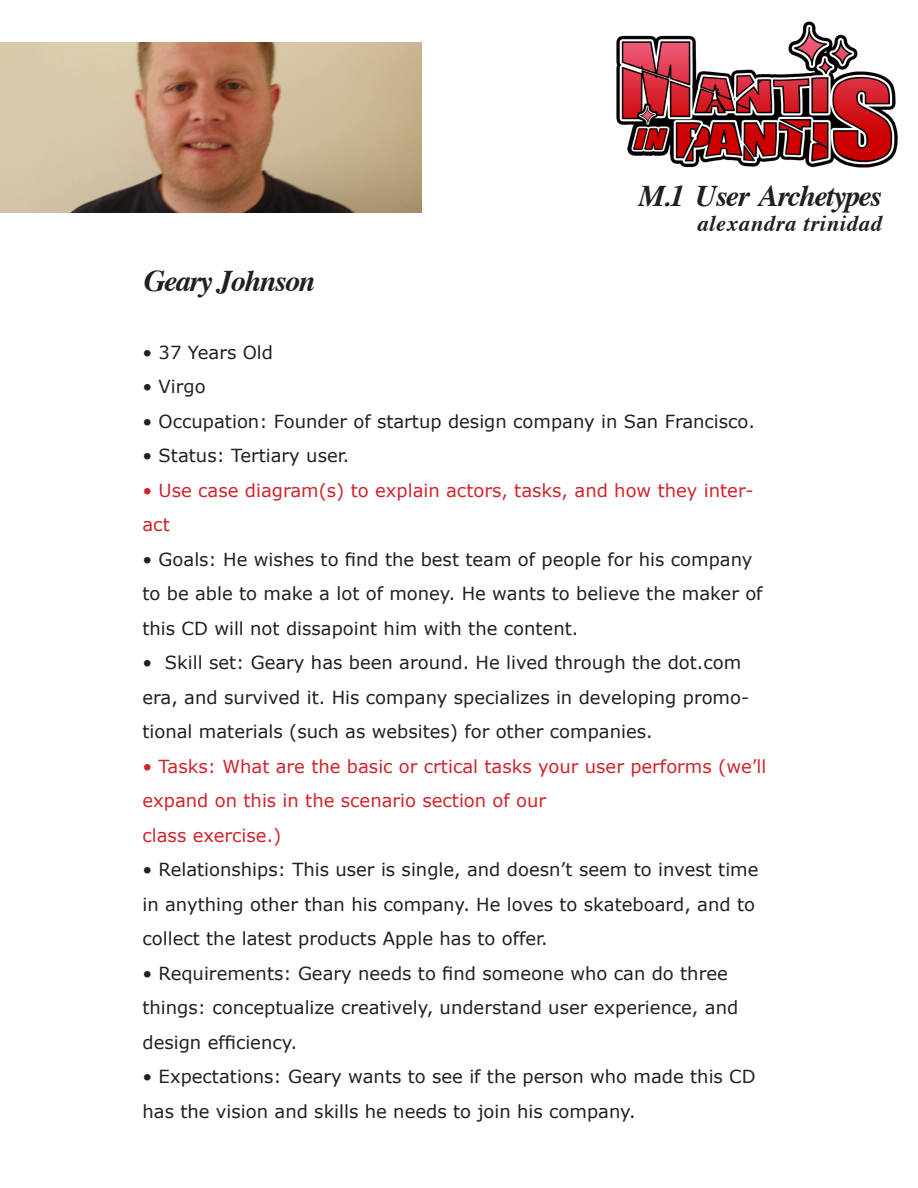
<style>
.page{position:relative;width:918px;height:1188px;background:#fff}
.page>*{position:absolute;margin:0;border:0;box-sizing:border-box;transform-origin:0 0}
.t1{font:italic 700 30px "Times";letter-spacing:-.05em;color:#231f20}
.t2{font:italic 700 22.5px "Times";letter-spacing:.03em;color:#231f20}
.t3{font:18px/34.5px "Verdana";color:#231f20}
.t4{font:18px/34.5px "Verdana";color:#d1232a}
</style>
<div class="page">
<img style="left:616px;top:21px;width:282px;height:147px">
<img style="left:0;top:42px;width:421px;height:171px">
<p class="t1" style="left:144px;top:253px;width:173px">Geary Johnson</p>
<h1 class="t1" style="left:639px;top:168px;width:245px">M.1 User Archetypes</h1>
<p class="t2" style="left:697px;top:203px;width:186px">alexandra trinidad</p>
<p class="t3" style="left:142px;top:334px;width:132px">• 37 Years Old</p>
<p class="t3" style="left:142px;top:369px;width:65px">• Virgo</p>
<p class="t3" style="left:142px;top:403px;width:614px">• Occupation: Founder of startup design company in San Francisco.</p>
<p class="t3" style="left:142px;top:438px;width:208px">• Status: Tertiary user.</p>
<p class="t4" style="left:142px;top:472px;width:613px">• Use case diagram(s) to explain actors, tasks, and how they inter&shy;act</p>
<p class="t3" style="left:142px;top:541px;width:622px">• Goals: He wishes to find the best team of people for his company to be able to make a lot of money. He wants to believe the maker of this CD will not dissapoint him with the content.</p>
<p class="t3" style="left:142px;top:645px;width:608px">• Skill set: Geary has been around. He lived through the dot.com era, and survived it. His company specializes in developing promo&shy;tional materials (such as websites) for other companies.</p>
<p class="t4" style="left:142px;top:748px;width:626px">• Tasks: What are the basic or crtical tasks your user performs (we’ll expand on this in the scenario section of our</p>
<p class="t4" style="left:142px;top:817px;width:140px">class exercise.)</p>
<p class="t3" style="left:142px;top:852px;width:618px">• Relationships: This user is single, and doesn’t seem to invest time in anything other than his company. He loves to skateboard, and to collect the latest products Apple has to offer.</p>
<p class="t3" style="left:142px;top:955px;width:597px">• Requirements: Geary needs to find someone who can do three things: conceptualize creatively, understand user experience, and design efficiency.</p>
<p class="t3" style="left:142px;top:1059px;width:615px">• Expectations: Geary wants to see if the person who made this CD has the vision and skills he needs to join his company.</p>
</div>
